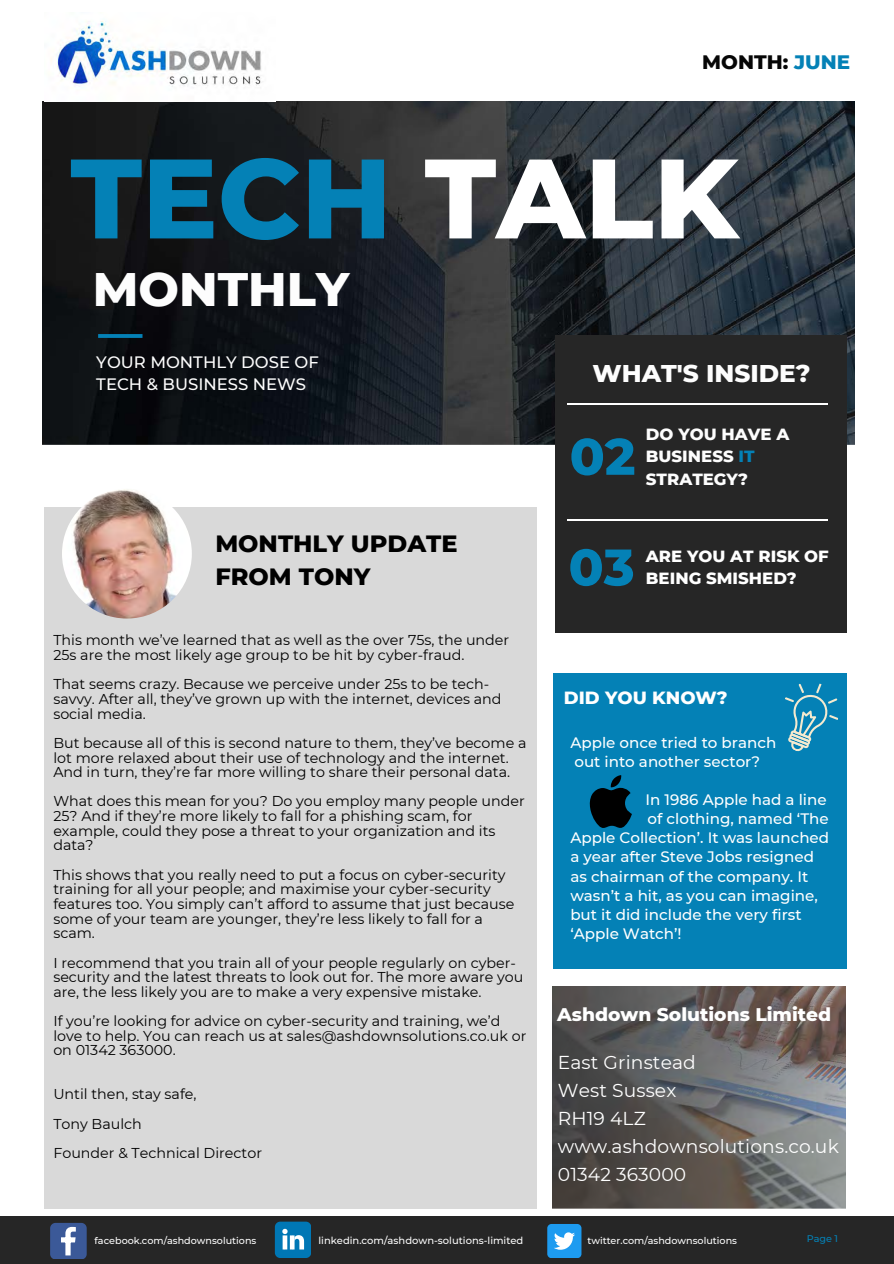
<style>
.page{position:relative;width:894px;height:1264px;background:#fff}
.page>*{position:absolute;margin:0;border:0;box-sizing:border-box;transform-origin:0 0}
.t1{font:800 112.65px "Montserrat";color:#0481b6}
.t2{font:800 51.3px "Montserrat";color:#0481b6}
.t3{font:800 48px "Montserrat";color:#fdfdfd}
.t4{font:800 24.75px "Montserrat";color:#fdfdfd}
.t5{font:800 24px "Montserrat";color:#000}
.t6{font:800 19.8px "Montserrat";color:#060606}
.t7{font:18.6px "Montserrat";letter-spacing:.005em;color:#fff}
.t8{font:800 18.6px "Montserrat";color:#fff}
.t9{font:800 18px "Montserrat";color:#fff}
.t10{font:500 16.5px "Montserrat";color:#fdfdfd}
.t11{font:800 16.5px/22.5px "Montserrat";color:#fdfdfd}
.t12{font:800 16.5px/22.5px "Montserrat";color:#fff}
.t13{font:500 15.15px/19px "Montserrat";color:#fff}
.t14{font:14.25px/14.7px "Montserrat";color:#000}
.t15{font:500 9.9px "Montserrat";color:#fff}
.t16{font:500 9.6px "Montserrat";color:#fff}
.t17{font:500 9.6px "Montserrat";color:#0481b6}
.s1{color:#0481b6}
.s2{color:#fff}
</style>
<div class="page">
<img style="left:43px;top:102px;width:811px;height:342px">
<svg style="left:98px;top:334px;width:44px;height:4px"></svg>
<div style="left:44px;top:507px;width:493px;height:701px;background:#d9d9d9"></div>
<div style="left:555px;top:336px;width:291px;height:297px;background:#262626"></div>
<hr style="left:567px;top:403px;width:260px;height:2px;background:#fff">
<div style="left:553px;top:673px;width:293px;height:295px;background:#0481b6"></div>
<img style="left:553px;top:986px;width:292px;height:222px">
<div style="left:0;top:1215px;width:893px;height:48px;background:#262626"></div>
<hr style="left:567px;top:519px;width:260px;height:2px;background:#fff">
<img style="left:51px;top:21px;width:210px;height:66px">
<img style="left:62px;top:489px;width:130px;height:129px;border-radius:50%">
<svg style="left:275px;top:1221px;width:36px;height:36px"></svg>
<svg style="left:50px;top:1222px;width:36px;height:36px"></svg>
<div style="left:547px;top:1223px;width:34px;height:34px;background:#1d9bf0;border-radius:4px"></div>
<svg style="left:554px;top:1232px;width:21px;height:17px"></svg>
<svg style="left:589px;top:775px;width:42px;height:53px"></svg>
<svg style="left:785px;top:683px;width:53px;height:69px"></svg>
<p class="t6" style="left:702px;top:49px;width:149px">MONTH: <span class="s1">JUNE</span></p>
<p class="t1" style="left:70px;top:129px;width:669px">TECH <span class="s2">TALK</span></p>
<p class="t3" style="left:93px;top:259px;width:258px">MONTHLY</p>
<p class="t10" style="left:96px;top:352px;width:224px">YOUR MONTHLY DOSE OF</p>
<p class="t10" style="left:96px;top:374px;width:211px">TECH &amp; BUSINESS NEWS</p>
<p class="t5" style="left:215px;top:529px;width:244px">MONTHLY UPDATE</p>
<p class="t5" style="left:215px;top:562px;width:156px">FROM TONY</p>
<p class="t14" style="left:53px;top:633px;width:457px">This month we’ve learned that as well as the over 75s, the under<br>25s are the most likely age group to be hit by cyber-fraud.</p>
<p class="t14" style="left:53px;top:676px;width:449px">That seems crazy. Because we perceive under 25s to be tech&shy;savvy. After all, they’ve grown up with the internet, devices and social media.</p>
<p class="t14" style="left:53px;top:735px;width:474px">But because all of this is second nature to them, they’ve become a lot more relaxed about their use of technology and the internet.<br>And in turn, they’re far more willing to share their personal data.</p>
<p class="t14" style="left:53px;top:794px;width:473px">What does this mean for you? Do you employ many people under 25? And if they’re more likely to fall for a phishing scam, for example, could they pose a threat to your organization and its data?</p>
<p class="t14" style="left:53px;top:867px;width:462px">This shows that you really need to put a focus on cyber-security training for all your people; and maximise your cyber-security features too. You simply can’t afford to assume that just because some of your team are younger, they’re less likely to fall for a scam.</p>
<p class="t14" style="left:53px;top:955px;width:471px">I recommend that you train all of your people regularly on cyber&shy;security and the latest threats to look out for. The more aware you are, the less likely you are to make a very expensive mistake.</p>
<p class="t14" style="left:53px;top:1013px;width:474px">If you’re looking for advice on cyber-security and training, we’d love to help. You can reach us at sales@ashdownsolutions.co.uk or on 01342 363000.</p>
<p class="t14" style="left:53px;top:1086px;width:145px">Until then, stay safe,</p>
<p class="t14" style="left:53px;top:1116px;width:90px">Tony Baulch</p>
<p class="t14" style="left:53px;top:1145px;width:210px">Founder &amp; Technical Director</p>
<p class="t4" style="left:592px;top:358px;width:219px">WHAT'S INSIDE?</p>
<p class="t2" style="left:569px;top:425px;width:67px">02</p>
<p class="t11" style="left:645px;top:422px;width:145px">DO YOU HAVE A<br>BUSINESS <span class="s1">IT</span></p>
<p class="t11" style="left:645px;top:467px;width:103px">STRATEGY?</p>
<p class="t2" style="left:568px;top:535px;width:67px">03</p>
<p class="t12" style="left:645px;top:544px;width:184px">ARE YOU AT RISK OF<br>BEING SMISHED?</p>
<p class="t9" style="left:564px;top:687px;width:165px">DID YOU KNOW?</p>
<p class="t13" style="left:570px;top:733px;width:207px">Apple once tried to branch out into another sector?</p>
<p class="t13" style="left:645px;top:790px;width:182px">In 1986 Apple had a line</p>
<p class="t13" style="left:570px;top:809px;width:260px;text-indent:77px">of clothing, named ‘The<br>Apple Collection’. It was launched a year after Steve Jobs resigned as chairman of the company. It wasn’t a hit, as you can imagine, but it did include the very first ‘Apple Watch’!</p>
<p class="t8" style="left:557px;top:1002px;width:275px">Ashdown Solutions Limited</p>
<p class="t7" style="left:557px;top:1051px;width:139px">East Grinstead</p>
<p class="t7" style="left:557px;top:1079px;width:120px">West Sussex</p>
<p class="t7" style="left:557px;top:1107px;width:90px">RH19 4LZ</p>
<p class="t7" style="left:557px;top:1135px;width:282px">www.ashdownsolutions.co.uk</p>
<p class="t7" style="left:557px;top:1163px;width:130px">01342 363000</p>
<p class="t16" style="left:95px;top:1234px;width:163px">facebook.com/ashdownsolutions</p>
<p class="t15" style="left:318px;top:1234px;width:206px">linkedin.com/ashdown-solutions-limited</p>
<p class="t16" style="left:587px;top:1234px;width:151px">twitter.com/ashdownsolutions</p>
<p class="t17" style="left:806px;top:1232px;width:33px">Page 1</p>
</div>
